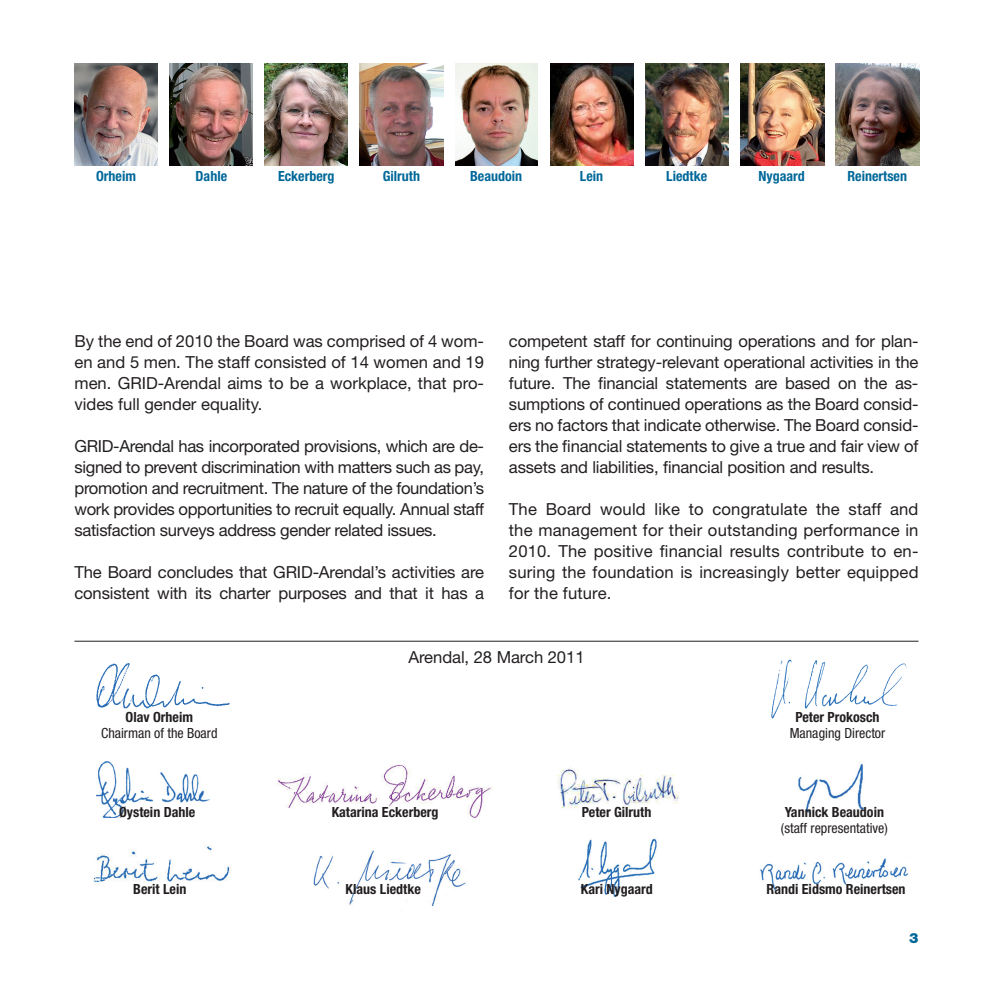
<style>
.page{position:relative;width:993px;height:993px;background:#fff}
.page>*{position:absolute;margin:0;border:0;box-sizing:border-box;transform-origin:0 0}
.t1{font:16.62px/21px "Helvetica Neue LT Pro";letter-spacing:-.01em;color:#231f20;text-align:justify}
.t2{font:700 condensed 14px "Helvetica Neue LT Pro";color:#231f20}
.t3{font:700 condensed 14px "Helvetica Neue LT Pro";color:#006899}
.t4{font:condensed 14px "Helvetica Neue LT Pro";color:#231f20}
.t5{font:900 14px "Helvetica Neue LT Pro";color:#006899}
</style>
<div class="page">
<img style="left:798px;top:764px;width:66px;height:49px">
<hr style="left:74px;top:640px;width:844px;height:1px;background:#231f20">
<img style="left:74px;top:63px;width:84px;height:102px">
<img style="left:170px;top:63px;width:83px;height:102px">
<img style="left:455px;top:63px;width:82px;height:102px">
<img style="left:835px;top:63px;width:83px;height:102px">
<img style="left:550px;top:63px;width:83px;height:102px">
<img style="left:740px;top:63px;width:83px;height:102px">
<img style="left:645px;top:63px;width:83px;height:102px">
<img style="left:265px;top:63px;width:83px;height:102px">
<img style="left:360px;top:63px;width:83px;height:102px">
<img style="left:313px;top:850px;width:153px;height:57px">
<img style="left:277px;top:765px;width:215px;height:54px">
<img style="left:557px;top:767px;width:122px;height:41px">
<img style="left:578px;top:838px;width:79px;height:59px">
<img style="left:93px;top:845px;width:138px;height:38px">
<img style="left:771px;top:659px;width:135px;height:59px">
<img style="left:96px;top:663px;width:134px;height:46px">
<img style="left:97px;top:761px;width:113px;height:56px">
<img style="left:760px;top:858px;width:148px;height:32px">
<p class="t3" style="left:96px;top:168px;width:41px">Orheim</p>
<p class="t3" style="left:195px;top:168px;width:33px">Dahle</p>
<p class="t3" style="left:278px;top:168px;width:58px">Eckerberg</p>
<p class="t3" style="left:382px;top:168px;width:39px">Gilruth</p>
<p class="t3" style="left:470px;top:168px;width:54px">Beaudoin</p>
<p class="t3" style="left:579px;top:168px;width:25px">Lein</p>
<p class="t3" style="left:666px;top:168px;width:42px">Liedtke</p>
<p class="t3" style="left:758px;top:168px;width:48px">Nygaard</p>
<p class="t3" style="left:847px;top:168px;width:61px">Reinertsen</p>
<p class="t1" style="left:74px;top:330px;width:411px">By the end of 2010 the Board was comprised of 4 wom&shy;en and 5 men. The staff consisted of 14 women and 19 men. GRID-Arendal aims to be a workplace, that pro&shy;vides full gender equality.</p>
<p class="t1" style="left:74px;top:435px;width:411px">GRID-Arendal has incorporated provisions, which are de&shy;signed to prevent discrimination with matters such as pay, promotion and recruitment. The nature of the foundation’s work provides opportunities to recruit equally. Annual staff satisfaction surveys address gender related issues.</p>
<p class="t1" style="left:74px;top:561px;width:411px">The Board concludes that GRID-Arendal’s activities are consistent with its charter purposes and that it has a</p>
<p class="t1" style="left:508px;top:330px;width:411px">competent staff for continuing operations and for plan&shy;ning further strategy-relevant operational activities in the future. The financial statements are based on the as&shy;sumptions of continued operations as the Board consid&shy;ers no factors that indicate otherwise. The Board consid&shy;ers the financial statements to give a true and fair view of assets and liabilities, financial position and results.</p>
<p class="t1" style="left:508px;top:498px;width:411px">The Board would like to congratulate the staff and the management for their outstanding performance in 2010. The positive financial results contribute to en&shy;suring the foundation is increasingly better equipped for the future.</p>
<p class="t1" style="left:408px;top:646px;width:178px">Arendal, 28 March 2011</p>
<p class="t2" style="left:125px;top:708px;width:69px">Olav Orheim</p>
<p class="t4" style="left:101px;top:724px;width:118px">Chairman of the Board</p>
<p class="t2" style="left:795px;top:708px;width:86px">Peter Prokosch</p>
<p class="t4" style="left:789px;top:724px;width:97px">Managing Director</p>
<p class="t2" style="left:119px;top:803px;width:78px">Øystein Dahle</p>
<p class="t2" style="left:581px;top:803px;width:71px">Peter Gilruth</p>
<p class="t2" style="left:331px;top:803px;width:108px">Katarina Eckerberg</p>
<p class="t2" style="left:784px;top:803px;width:101px">Yannick Beaudoin</p>
<p class="t4" style="left:780px;top:819px;width:108px">(staff representative)</p>
<p class="t2" style="left:580px;top:879px;width:74px">Kari Nygaard</p>
<p class="t2" style="left:345px;top:880px;width:77px">Klaus Liedtke</p>
<p class="t2" style="left:133px;top:880px;width:55px">Berit Lein</p>
<p class="t2" style="left:766px;top:880px;width:140px">Randi Eidsmo Reinertsen</p>
<p class="t5" style="left:908px;top:928px;width:11px">3</p>
</div>
